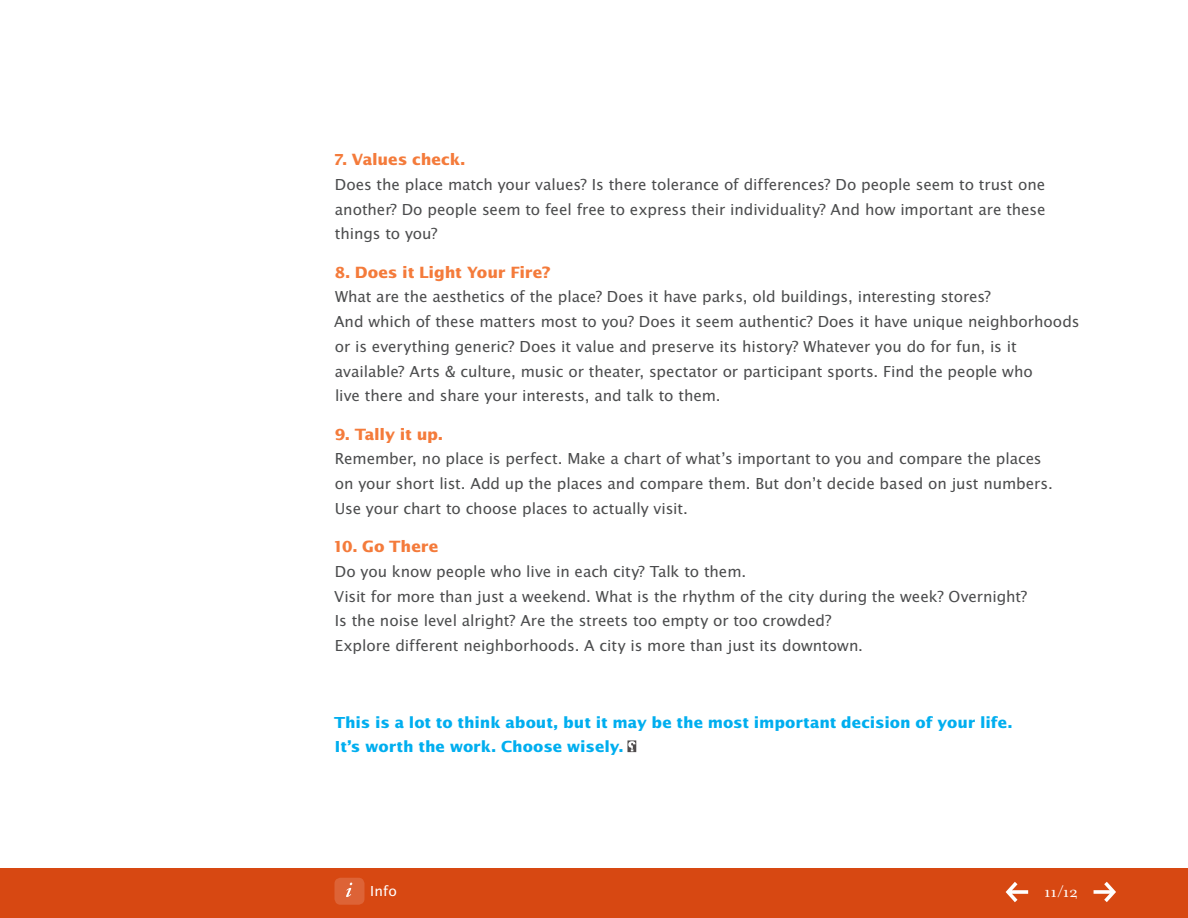
<style>
.page{position:relative;width:1188px;height:918px;background:#fff}
.page>*{position:absolute;margin:0;border:0;box-sizing:border-box;transform-origin:0 0}
.t1{font:18px "Filosofia";color:#fff}
.t2{font:700 16.8px "Lucida Sans EFOP";letter-spacing:-.01em;color:#f47b3b}
.t3{font:16.5px/24.8px "Lucida Sans EFOP";letter-spacing:-.005em;color:#4b4c4d}
.t4{font:700 16.5px/24.8px "Lucida Sans EFOP";letter-spacing:-.005em;color:#00aeef}
.t5{font:15px "Lucida Sans EFOP";color:#fff}
.s1{font-size:16.5px}
</style>
<div class="page">
<div style="left:0;top:869px;width:1188px;height:49px;background:#d74812"></div>
<div style="left:334px;top:878px;width:30px;height:27px;background:#dd6336;border-radius:6px"></div>
<svg style="left:346px;top:883px;width:6px;height:14px"></svg>
<svg style="left:1006px;top:882px;width:22px;height:20px"></svg>
<svg style="left:1094px;top:882px;width:22px;height:20px"></svg>
<svg style="left:627px;top:740px;width:9px;height:12px"></svg>
<p class="t2" style="left:333px;top:150px;width:134px"><span class="s1">7.</span> Values check.</p>
<p class="t3" style="left:335px;top:173px;width:712px;text-align:justify">Does the place match your values? Is there tolerance of differences? Do people seem to trust one another? Do people seem to feel free to express their individuality? And how important are these things to you?</p>
<p class="t2" style="left:335px;top:262px;width:218px"><span class="s1">8.</span> Does it Light Your Fire?</p>
<p class="t3" style="left:334px;top:285px;width:747px">What are the aesthetics of the place? Does it have parks, old buildings, interesting stores?<br>And which of these matters most to you? Does it seem authentic? Does it have unique neighborhoods or is everything generic? Does it value and preserve its history? Whatever you do for fun, is it available? Arts &amp; culture, music or theater, spectator or participant sports. Find the people who<br>live there and share your interests, and talk to them.</p>
<p class="t2" style="left:335px;top:424px;width:110px"><span class="s1">9.</span> Tally it up.</p>
<p class="t3" style="left:335px;top:447px;width:720px">Remember, no place is perfect. Make a chart of what’s important to you and compare the places on your short list. Add up the places and compare them. But don’t decide based on just numbers.<br>Use your chart to choose places to actually visit.</p>
<p class="t2" style="left:333px;top:537px;width:107px"><span class="s1">10.</span> Go There</p>
<p class="t3" style="left:334px;top:560px;width:694px">Do you know people who live in each city? Talk to them.<br>Visit for more than just a weekend. What is the rhythm of the city during the week? Overnight?<br>Is the noise level alright? Are the streets too empty or too crowded?<br>Explore different neighborhoods. A city is more than just its downtown.</p>
<p class="t4" style="left:334px;top:711px;width:680px">This is a lot to think about, but it may be the most important decision of your life.<br>It’s worth the work. Choose wisely.</p>
<p class="t5" style="left:370px;top:883px;width:28px">Info</p>
<p class="t1" style="left:1044px;top:881px;width:35px">11/12</p>
</div>
